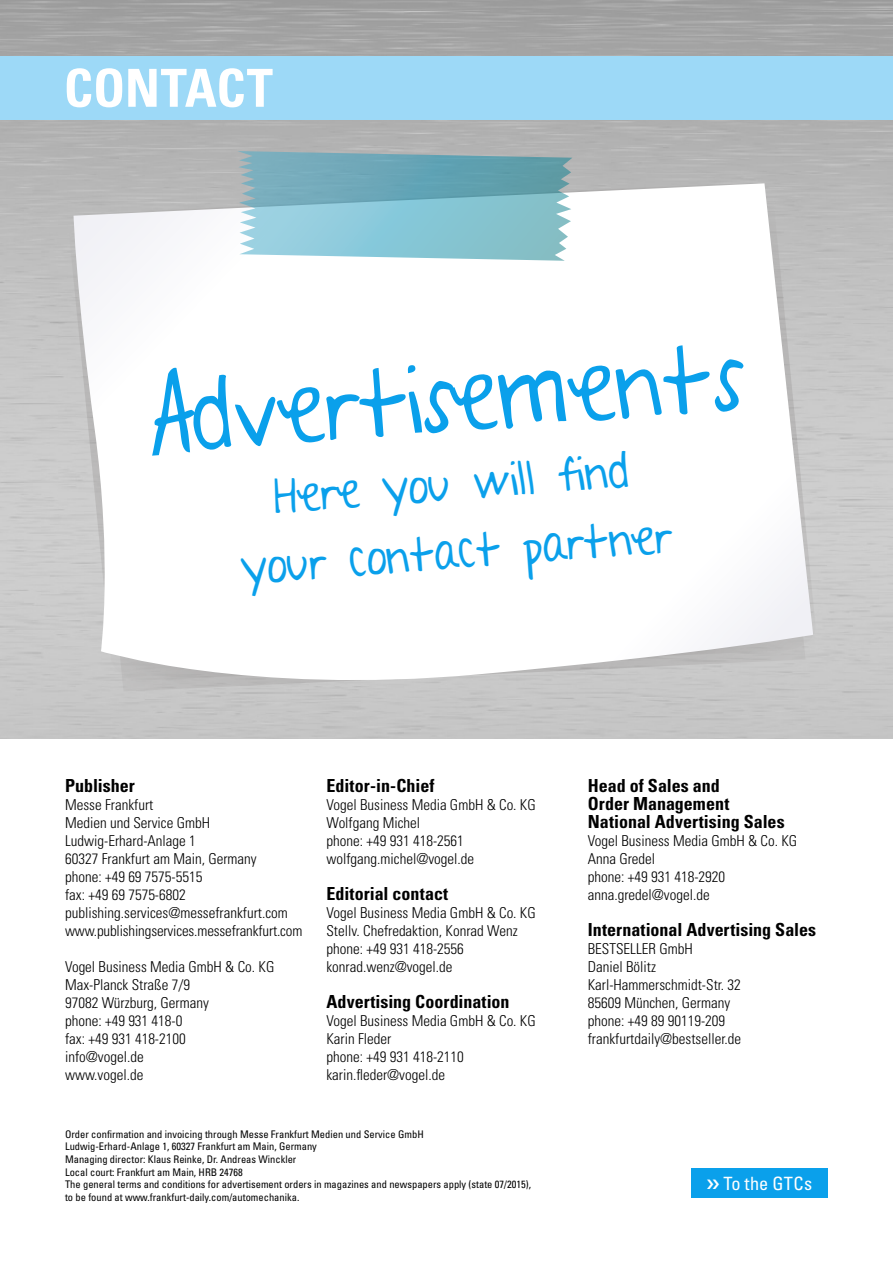
<style>
.page{position:relative;width:893px;height:1263px;background:#fff}
.page>*{position:absolute;margin:0;border:0;box-sizing:border-box;transform-origin:0 0}
.Fließtext{font:93px "A Year Without Rain";color:#0aa0eb}
.Head_Balken{font:700 condensed 52.5px "Univers LT Std";color:#fff}
.Fließtext-2{font:46.5px "A Year Without Rain";color:#0aa0eb}
.Störer{font:condensed 18.3px "Univers LT Std";letter-spacing:.02em;color:#fff}
.Zwischenhead{font:700 condensed 18px/18px "Univers LT Std";color:#000}
.Zwischenhead-2{font:300 condensed 15px "Univers LT Std";color:#000}
.Fließtext-3{font:300 condensed 15px "Univers LT Std";color:#000}
.BU{font:condensed 10.5px "Univers LT Std";color:#000}
</style>
<div class="page">
<div style="left:0;top:56px;width:893px;height:64px;background:#9dd9f7"></div>
<svg style="left:77px;top:186px;width:728px;height:30px"></svg>
<svg style="left:74px;top:216px;width:739px;height:479px"></svg>
<svg style="left:237px;top:151px;width:335px;height:110px"></svg>
<div style="left:691px;top:1168px;width:137px;height:30px;background:#0aa0eb"></div>
<p class="Head_Balken" style="left:64px;top:56px;width:211px">CONTACT</p>
<p class="Fließtext" style="left:144px;top:367px;width:598px;rotate:-4deg">Advertisements</p>
<p class="Fließtext-2" style="left:272px;top:470px;width:358px;rotate:-4deg">Here you will find</p>
<p class="Fließtext-2" style="left:239px;top:540px;width:433px;rotate:-4deg">your contact partner</p>
<p class="Zwischenhead" style="left:65px;top:777px;width:71px">Publisher</p>
<p class="Fließtext-3" style="left:65px;top:796px;width:90px">Messe Frankfurt</p>
<p class="Fließtext-3" style="left:65px;top:814px;width:146px">Medien und Service GmbH</p>
<p class="Fließtext-3" style="left:65px;top:832px;width:132px">Ludwig-Erhard-Anlage 1</p>
<p class="Fließtext-3" style="left:65px;top:850px;width:193px">60327 Frankfurt am Main, Germany</p>
<p class="Fließtext-3" style="left:65px;top:868px;width:139px">phone: +49 69 7575-5515</p>
<p class="Fließtext-3" style="left:65px;top:886px;width:122px">fax: +49 69 7575-6802</p>
<p class="Fließtext-3" style="left:65px;top:904px;width:224px">publishing.services@messefrankfurt.com</p>
<p class="Fließtext-3" style="left:65px;top:922px;width:239px">www.publishingservices.messefrankfurt.com</p>
<p class="Fließtext-3" style="left:65px;top:958px;width:211px">Vogel Business Media GmbH &amp; Co. KG</p>
<p class="Fließtext-3" style="left:65px;top:976px;width:126px">Max-Planck Straße 7/9</p>
<p class="Fließtext-3" style="left:65px;top:994px;width:145px">97082 Würzburg, Germany</p>
<p class="Fließtext-3" style="left:65px;top:1012px;width:119px">phone: +49 931 418-0</p>
<p class="Fließtext-3" style="left:65px;top:1030px;width:122px">fax: +49 931 418-2100</p>
<p class="Fließtext-3" style="left:65px;top:1048px;width:80px">info@vogel.de</p>
<p class="Fließtext-3" style="left:65px;top:1066px;width:80px">www.vogel.de</p>
<p class="Zwischenhead" style="left:326px;top:777px;width:110px">Editor-in-Chief</p>
<p class="Zwischenhead-2" style="left:326px;top:796px;width:211px">Vogel Business Media GmbH &amp; Co. KG</p>
<p class="Zwischenhead-2" style="left:326px;top:814px;width:95px">Wolfgang Michel</p>
<p class="Zwischenhead-2" style="left:326px;top:832px;width:139px">phone: +49 931 418-2561</p>
<p class="Zwischenhead-2" style="left:326px;top:850px;width:149px">wolfgang.michel@vogel.de</p>
<p class="Zwischenhead" style="left:326px;top:885px;width:123px">Editorial contact</p>
<p class="Zwischenhead-2" style="left:326px;top:904px;width:211px">Vogel Business Media GmbH &amp; Co. KG</p>
<p class="Zwischenhead-2" style="left:326px;top:922px;width:193px">Stellv. Chefredaktion, Konrad Wenz</p>
<p class="Zwischenhead-2" style="left:326px;top:940px;width:139px">phone: +49 931 418-2556</p>
<p class="Zwischenhead-2" style="left:326px;top:958px;width:128px">konrad.wenz@vogel.de</p>
<p class="Zwischenhead" style="left:326px;top:993px;width:185px">Advertising Coordination</p>
<p class="Zwischenhead-2" style="left:326px;top:1012px;width:211px">Vogel Business Media GmbH &amp; Co. KG</p>
<p class="Zwischenhead-2" style="left:326px;top:1030px;width:66px">Karin Fleder</p>
<p class="Zwischenhead-2" style="left:326px;top:1048px;width:139px">phone: +49 931 418-2110</p>
<p class="Zwischenhead-2" style="left:326px;top:1066px;width:120px">karin.fleder@vogel.de</p>
<p class="BU" style="left:65px;top:1127px;width:360px">Order confirmation and invoicing through Messe Frankfurt Medien und Service GmbH</p>
<p class="BU" style="left:65px;top:1140px;width:253px">Ludwig-Erhard-Anlage 1, 60327 Frankfurt am Main, Germany</p>
<p class="BU" style="left:65px;top:1152px;width:233px">Managing director: Klaus Reinke, Dr. Andreas Winckler</p>
<p class="BU" style="left:65px;top:1165px;width:179px">Local court: Frankfurt am Main, HRB 24768</p>
<p class="BU" style="left:65px;top:1178px;width:467px">The general terms and conditions for advertisement orders in magazines and newspapers apply (state 07/2015),</p>
<p class="BU" style="left:65px;top:1190px;width:236px">to be found at www.frankfurt-daily.com/automechanika.</p>
<p class="Zwischenhead" style="left:588px;top:777px;width:134px">Head of Sales and</p>
<p class="Zwischenhead" style="left:588px;top:795px;width:198px">Order Management<br>National Advertising Sales</p>
<p class="Zwischenhead-2" style="left:588px;top:832px;width:211px">Vogel Business Media GmbH &amp; Co. KG</p>
<p class="Zwischenhead-2" style="left:588px;top:850px;width:69px">Anna Gredel</p>
<p class="Zwischenhead-2" style="left:588px;top:868px;width:139px">phone: +49 931 418-2920</p>
<p class="Zwischenhead-2" style="left:588px;top:886px;width:123px">anna.gredel@vogel.de</p>
<p class="Zwischenhead" style="left:588px;top:921px;width:230px">International Advertising Sales</p>
<p class="Zwischenhead-2" style="left:588px;top:940px;width:106px">BESTSELLER GmbH</p>
<p class="Zwischenhead-2" style="left:588px;top:958px;width:70px">Daniel Bölitz</p>
<p class="Zwischenhead-2" style="left:588px;top:976px;width:155px">Karl-Hammerschmidt-Str. 32</p>
<p class="Zwischenhead-2" style="left:588px;top:994px;width:144px">85609 München, Germany</p>
<p class="Zwischenhead-2" style="left:588px;top:1012px;width:139px">phone: +49 89 90119-209</p>
<p class="Zwischenhead-2" style="left:588px;top:1030px;width:155px">frankfurtdaily@bestseller.de</p>
<p class="Störer" style="left:723px;top:1172px;width:90px">To the GTCs</p>
</div>
